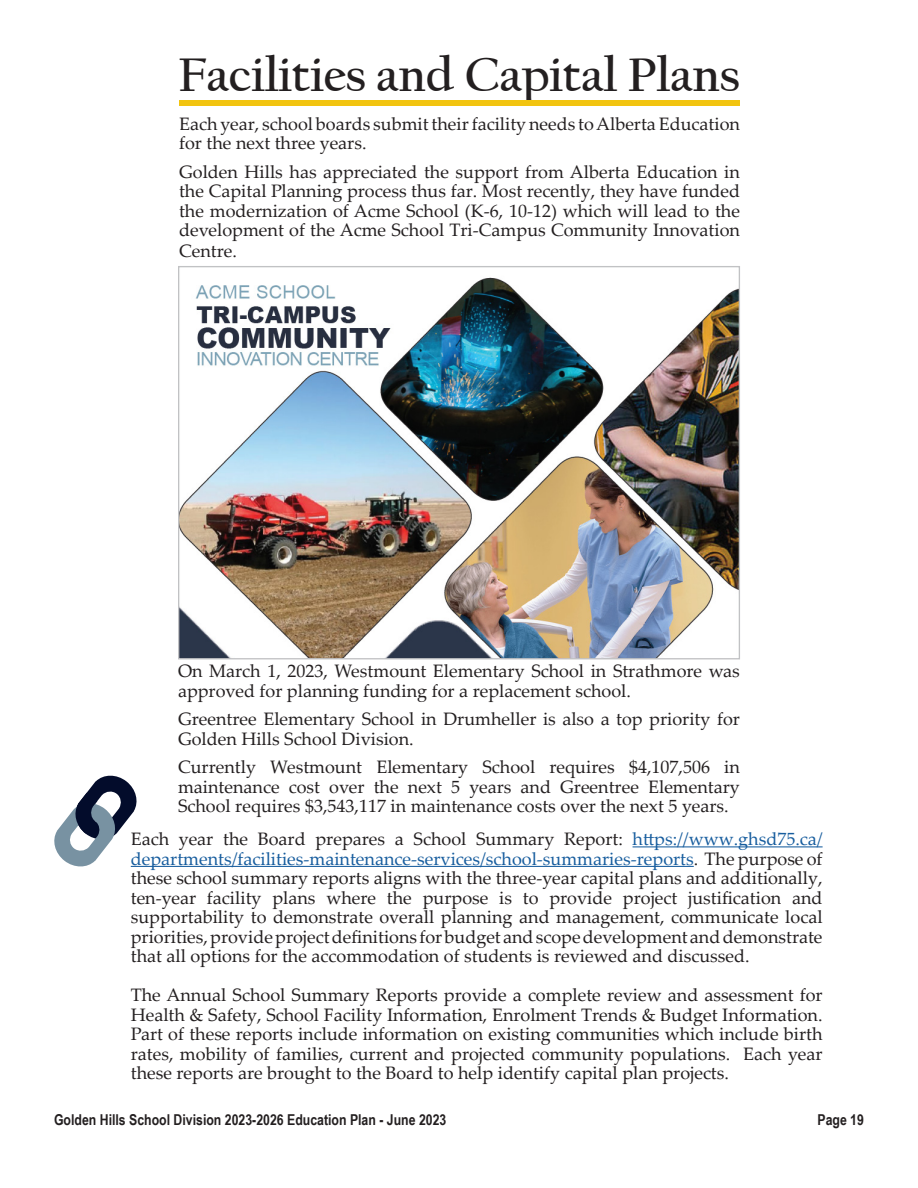
<style>
.page{position:relative;width:918px;height:1188px;background:#fff}
.page>*{position:absolute;margin:0;border:0;box-sizing:border-box;transform-origin:0 0}
.t1{font:700 49.5px "Californian FB";letter-spacing:-.01em;color:#231f20}
.t2{font:18px/19.5px "Palatino Linotype";color:#231f20;text-align:justify}
.t3{font:700 15px "Arial Narrow";color:#231f20}
.s1{color:#175d9e}
</style>
<div class="page">
<div style="left:179px;top:100px;width:561px;height:5px;background:#f2c40f"></div>
<img style="left:180px;top:277px;width:558px;height:380px">
<svg style="left:54px;top:775px;width:85px;height:92px"></svg>
<hr style="left:633px;top:846px;width:190px;height:1px;background:#175d9e">
<hr style="left:131px;top:866px;width:563px;height:1px;background:#175d9e">
<p class="t1" style="left:178px;top:47px;width:563px">Facilities and Capital Plans</p>
<p class="t2" style="left:179px;top:113px;width:562px">Each year, school boards submit their facility needs to Alberta Education for the next three years.</p>
<p class="t2" style="left:179px;top:161px;width:562px">Golden Hills has appreciated the support from Alberta Education in the Capital Planning process thus far. Most recently, they have funded the modernization of Acme School (K-6, 10-12) which will lead to the development of the Acme School Tri-Campus Community Innovation Centre.</p>
<p class="t2" style="left:178px;top:661px;width:563px">On March 1, 2023, Westmount Elementary School in Strathmore was approved for planning funding for a replacement school.</p>
<p class="t2" style="left:178px;top:709px;width:563px">Greentree Elementary School in Drumheller is also a top priority for<br>Golden Hills School Division.</p>
<p class="t2" style="left:178px;top:757px;width:563px">Currently Westmount Elementary School requires $4,107,506 in maintenance cost over the next 5 years and Greentree Elementary School requires $3,543,117 in maintenance costs over the next 5 years.</p>
<p class="t2" style="left:131px;top:829px;width:693px">Each year the Board prepares a School Summary Report: <span class="s1">https://www.ghsd75.ca/ departments/facilities-maintenance-services/school-summaries-reports</span>. The purpose of these school summary reports aligns with the three-year capital plans and additionally, ten-year facility plans where the purpose is to provide project justification and supportability to demonstrate overall planning and management, communicate local priorities, provide project definitions for budget and scope development and demonstrate that all options for the accommodation of students is reviewed and discussed.</p>
<p class="t2" style="left:131px;top:985px;width:693px">The Annual School Summary Reports provide a complete review and assessment for Health &amp; Safety, School Facility Information, Enrolment Trends &amp; Budget Information.<br>Part of these reports include information on existing communities which include birth rates, mobility of families, current and projected community populations. Each year these reports are brought to the Board to help identify capital plan projects.</p>
<p class="t3" style="left:54px;top:1108px;width:394px">Golden Hills School Division 2023-2026 Education Plan - June 2023</p>
<p class="t3" style="left:818px;top:1108px;width:48px">Page 19</p>
</div>
